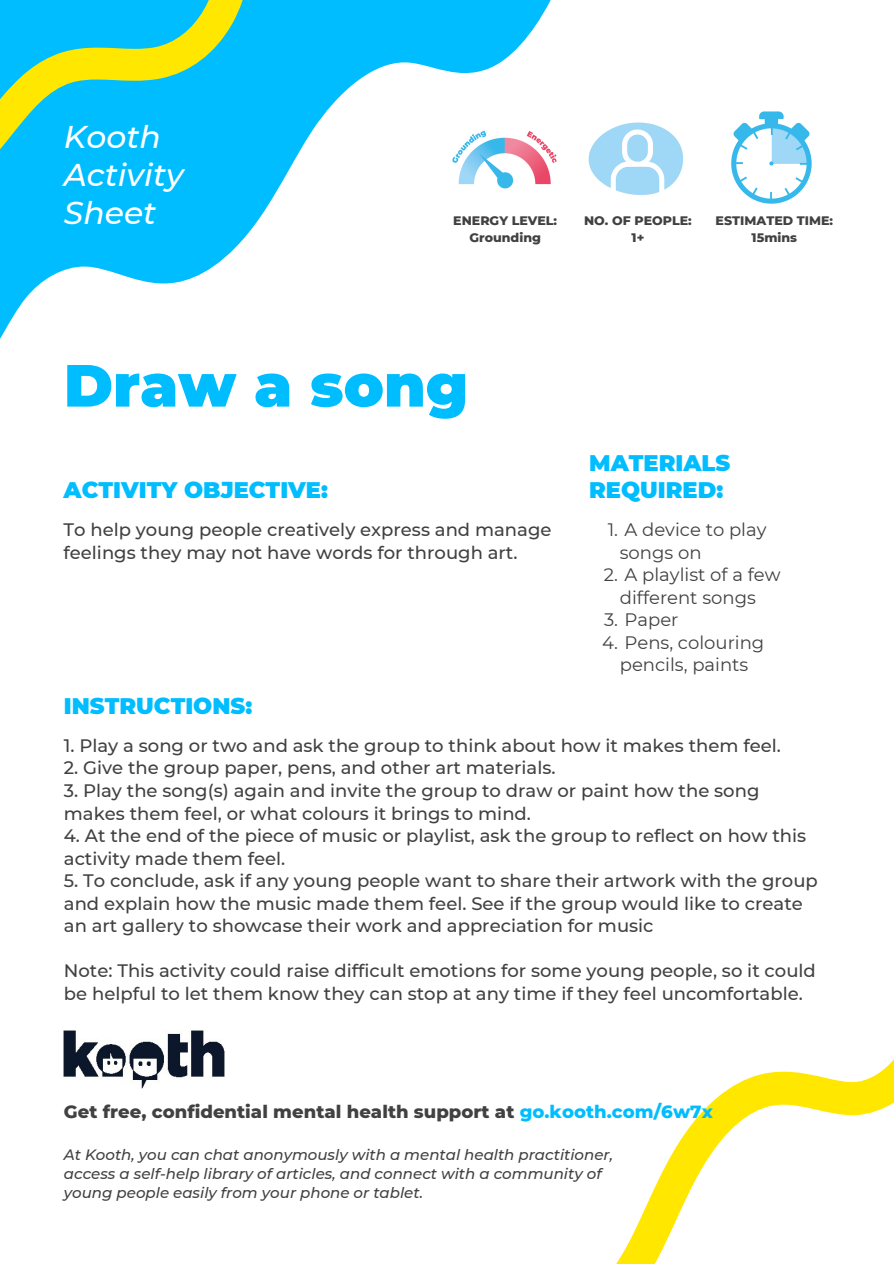
<style>
.page{position:relative;width:894px;height:1264px;background:#fff}
.page>*{position:absolute;margin:0;border:0;box-sizing:border-box;transform-origin:0 0}
.t1{font:900 59.4px "Montserrat";color:#00bdff}
.t2{font:italic 500 31.5px/38.2px "Montserrat";color:#fff}
.t3{font:900 22.5px/27px "Montserrat";color:#00bdff}
.t4{font:500 18px/22.5px "Montserrat";color:#414141}
.t5{font:18px/22.5px "Montserrat";color:#414141;text-align:center}
.t6{font:800 18px "Montserrat";color:#414141}
.t7{font:italic 500 15px/19.2px "Montserrat";color:#414141}
.t8{font:800 12.6px "Montserrat";color:#414141}
.s1{color:#00bdff}
</style>
<div class="page">
<svg style="left:0;top:0;width:550px;height:339px"></svg>
<svg style="left:0;top:0;width:242px;height:149px;background:#3ec7c0"></svg>
<svg style="left:616px;top:1060px;width:277px;height:203px"></svg>
<img style="left:63px;top:1030px;width:161px;height:58px">
<img style="left:731px;top:111px;width:81px;height:93px">
<img style="left:588px;top:122px;width:95px;height:73px">
<img style="left:444px;top:125px;width:113px;height:66px">
<p class="t2" style="left:64px;top:117px;width:121px">Kooth<br>Activity<br>Sheet</p>
<p class="t8" style="left:453px;top:213px;width:105px">ENERGY LEVEL:</p>
<p class="t8" style="left:469px;top:229px;width:73px">Grounding</p>
<p class="t8" style="left:584px;top:213px;width:109px">NO. OF PEOPLE:</p>
<p class="t8" style="left:631px;top:229px;width:14px">1+</p>
<p class="t8" style="left:715px;top:213px;width:119px">ESTIMATED TIME:</p>
<p class="t8" style="left:751px;top:229px;width:47px">15mins</p>
<p class="t1" style="left:64px;top:349px;width:405px">Draw a song</p>
<p class="t3" style="left:63px;top:476px;width:266px">ACTIVITY OBJECTIVE:</p>
<p class="t4" style="left:63px;top:518px;width:489px">To help young people creatively express and manage feelings they may not have words for through art.</p>
<p class="t3" style="left:64px;top:692px;width:190px">INSTRUCTIONS:</p>
<p class="t3" style="left:589px;top:449px;width:143px">MATERIALS<br>REQUIRED:</p>
<p class="t5" style="left:619px;top:518px;width:148px;text-align:left;text-indent:-12px">1. A device to play songs on</p>
<p class="t5" style="left:603px;top:563px;width:178px">2. A playlist of a few different songs</p>
<p class="t5" style="left:604px;top:608px;width:76px">3. Paper</p>
<p class="t5" style="left:602px;top:631px;width:163px">4. Pens, colouring pencils, paints</p>
<p class="t4" style="left:64px;top:734px;width:718px">1. Play a song or two and ask the group to think about how it makes them feel.</p>
<p class="t4" style="left:64px;top:756px;width:493px">2. Give the group paper, pens, and other art materials.</p>
<p class="t4" style="left:64px;top:779px;width:697px">3. Play the song(s) again and invite the group to draw or paint how the song makes them feel, or what colours it brings to mind.</p>
<p class="t4" style="left:64px;top:824px;width:743px">4. At the end of the piece of music or playlist, ask the group to reflect on how this activity made them feel.</p>
<p class="t4" style="left:64px;top:869px;width:755px">5. To conclude, ask if any young people want to share their artwork with the group and explain how the music made them feel. See if the group would like to create an art gallery to showcase their work and appreciation for music</p>
<p class="t4" style="left:64px;top:959px;width:753px">Note: This activity could raise difficult emotions for some young people, so it could be helpful to let them know they can stop at any time if they feel uncomfortable.</p>
<p class="t6" style="left:64px;top:1100px;width:650px">Get free, confidential mental health support at <span class="s1">go.kooth.com/6w7x</span></p>
<p class="t7" style="left:64px;top:1145px;width:550px">At Kooth, you can chat anonymously with a mental health practitioner, access a self-help library of articles, and connect with a community of young people easily from your phone or tablet.</p>
</div>
